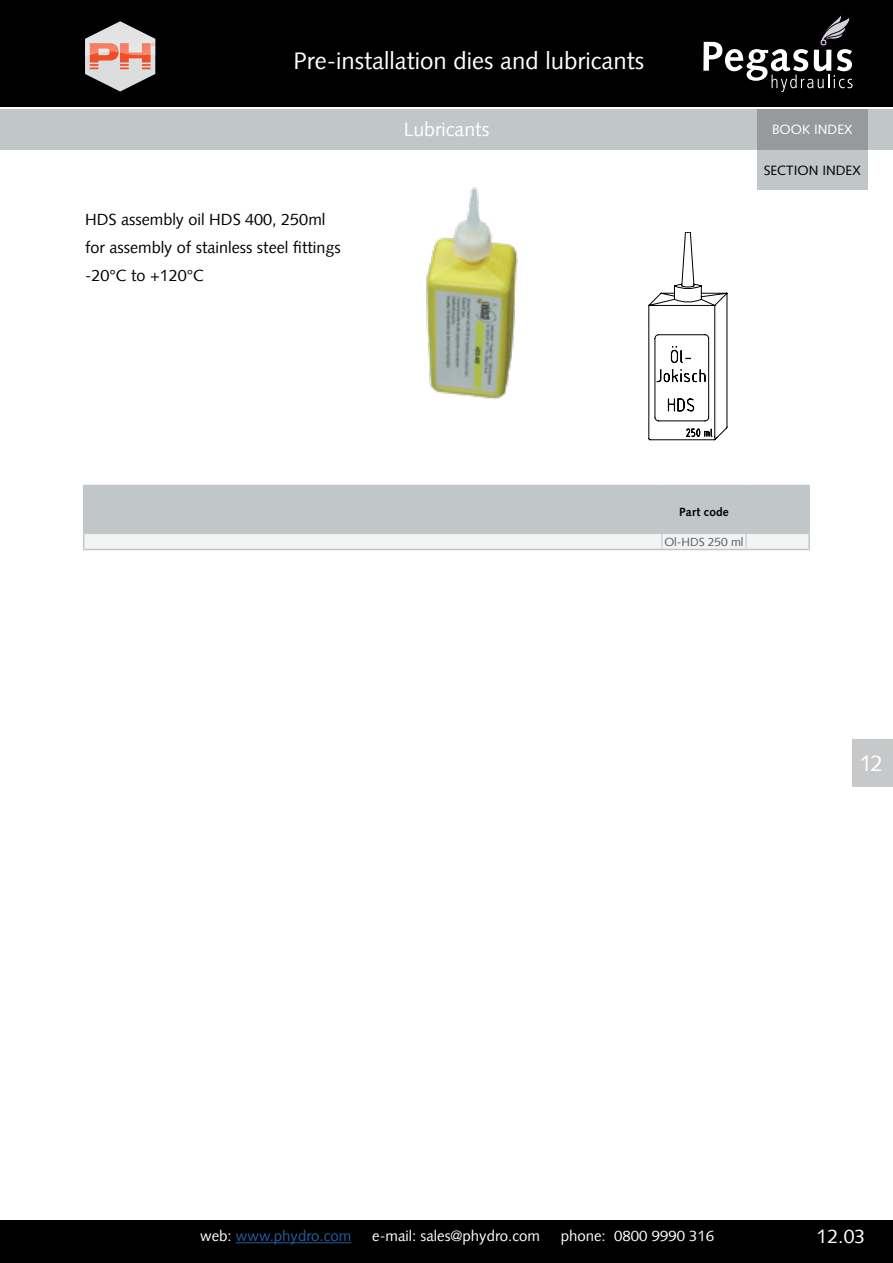
<style>
.page{position:relative;width:893px;height:1263px;background:#fff}
.page>*{position:absolute;margin:0;border:0;box-sizing:border-box;transform-origin:0 0}
.t1{font:24px "Syntax LT";color:#fff}
.t2{font:22.5px "Syntax LT";color:#fff}
.t3{font:19.5px "Syntax LT";color:#fff}
.t4{font:16.2px/28.2px "Syntax LT";color:#000}
.t5{font:15px "Syntax LT";color:#fff}
.t6{font:15px "Syntax LT";color:#215e9e}
.t7{font:13.5px "Syntax LT Std";color:#000}
.t8{font:13.5px "Syntax LT Std";color:#fff}
.t9{font:11.85px "Syntax LT";color:#58595b}
.t10{font:700 11.85px "Syntax";letter-spacing:.015em;color:#000}
.s1{color:#fff}
</style>
<div class="page">
<div style="left:0;top:0;width:893px;height:106px;background:#000"></div>
<div style="left:0;top:1220px;width:893px;height:43px;background:#000"></div>
<div style="left:0;top:109px;width:893px;height:41px;background:#c1c6c8"></div>
<hr style="left:236px;top:1242px;width:115px;height:1px;background:#215e9e">
<svg style="left:85px;top:21px;width:70px;height:71px"></svg>
<div style="left:853px;top:739px;width:40px;height:48px;background:#c7c8ca"></div>
<svg style="left:703px;top:13px;width:150px;height:79px"></svg>
<div style="left:757px;top:150px;width:110px;height:40px;background:#c1c6c8"></div>
<div style="left:757px;top:109px;width:110px;height:41px;background:#97999c"></div>
<svg style="left:649px;top:232px;width:78px;height:208px"></svg>
<img style="left:426px;top:187px;width:92px;height:213px">
<hr style="left:83px;top:549px;width:579px;height:1px;background:#c1c6c8">
<hr style="left:662px;top:549px;width:84px;height:1px;background:#c1c6c8">
<svg style="left:83px;top:485px;width:727px;height:64px"></svg>
<hr style="left:746px;top:549px;width:64px;height:1px;background:#c1c6c8">
<h1 class="t1" style="left:294px;top:47px;width:352px">Pre-installation dies and lubricants</h1>
<p class="t3" style="left:404px;top:118px;width:87px">Lubricants</p>
<p class="t8" style="left:772px;top:122px;width:82px">BOOK INDEX</p>
<p class="t4" style="left:85px;top:205px;width:257px">HDS assembly oil HDS 400, 250ml for assembly of stainless steel fittings -20°C to +120°C</p>
<p class="t7" style="left:764px;top:162px;width:98px">SECTION INDEX</p>
<p class="t10" style="left:679px;top:505px;width:51px">Part code</p>
<p class="t9" style="left:664px;top:535px;width:81px">Ol-HDS 250 ml</p>
<h2 class="t2" style="left:859px;top:750px;width:25px">12</h2>
<p class="t6" style="left:200px;top:1227px;width:153px"><span class="s1">web:</span> www.phydro.com</p>
<p class="t5" style="left:372px;top:1227px;width:169px">e-mail: sales@phydro.com</p>
<p class="t5" style="left:561px;top:1227px;width:155px">phone: 0800 9990 316</p>
<p class="t3" style="left:816px;top:1225px;width:50px">12.03</p>
</div>
